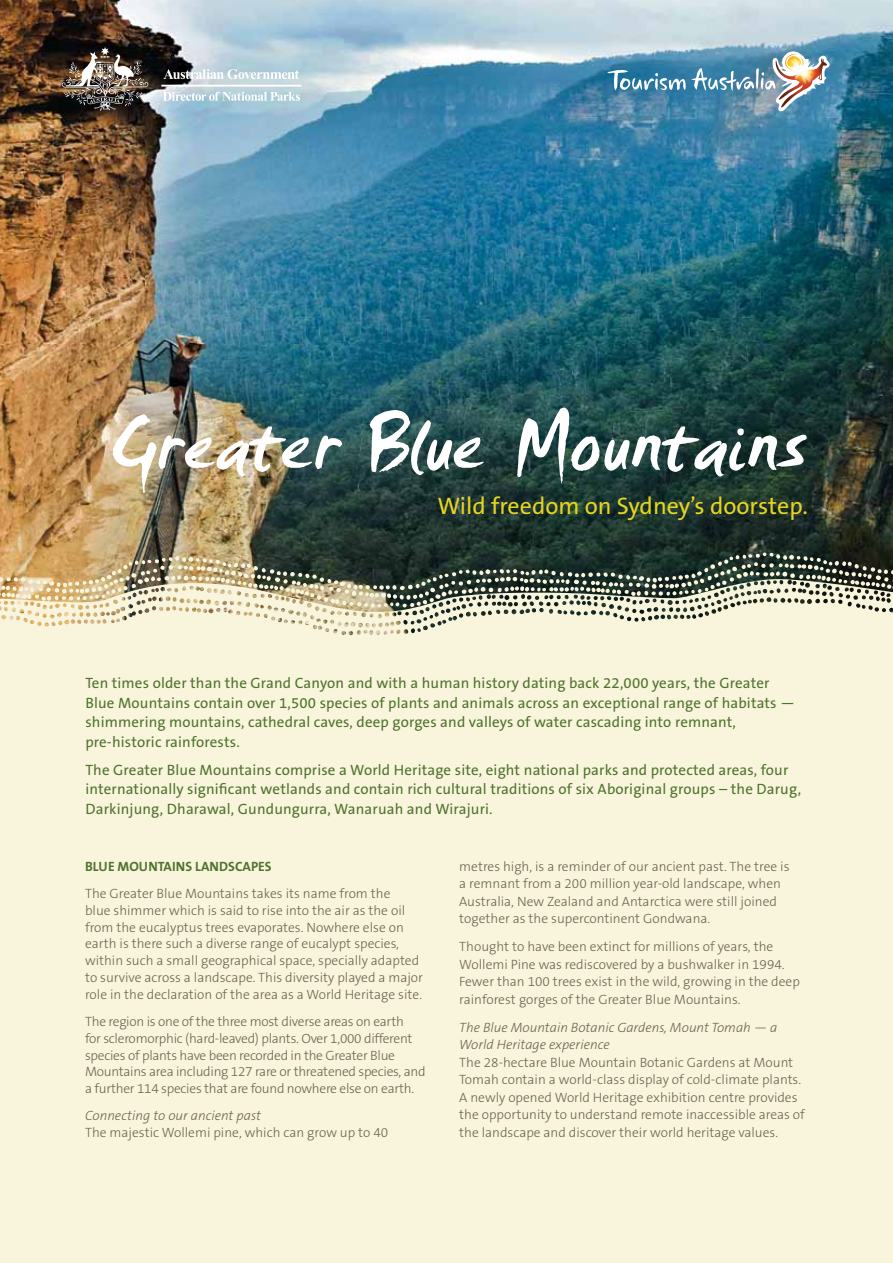
<style>
.page{position:relative;width:893px;height:1263px;background:#fff}
.page>*{position:absolute;margin:0;border:0;box-sizing:border-box;transform-origin:0 0}
.t1{font:82.5px "TA Smudger";color:#fff}
.t2{font:24px "The Sans B5 Plain";color:#e6d422}
.t3{font:15px/19.5px "The Sans B5 Plain";letter-spacing:.01em;color:#4f732e}
.t4{font:300 13.5px/16.8px "The Sans B3";color:#6f6154}
.t5{font:300 13.5px/16.8px "The Sans B3";letter-spacing:-.02em;color:#6f6154}
.t6{font:italic 300 13.5px/17.4px "The Sans B3";color:#6f6154}
.t7{font:700 13.5px "The Sans B7";letter-spacing:.005em;color:#4f732e}
</style>
<div class="page">
<img style="left:0;top:0;width:893px;height:552px">
<svg style="left:0;top:552px;width:893px;height:19px"></svg>
<div style="left:0;top:571px;width:893px;height:692px;background:#f9f5dc"></div>
<img style="left:769px;top:48px;width:64px;height:66px">
<img style="left:607px;top:54px;width:220px;height:53px">
<img style="left:62px;top:47px;width:86px;height:64px">
<svg style="left:163px;top:69px;width:136px;height:10px"></svg>
<hr style="left:161px;top:85px;width:140px;height:2px;background:#fff">
<svg style="left:163px;top:92px;width:137px;height:9px"></svg>
<h1 class="t1" style="left:109px;top:395px;width:701px">Greater Blue Mountains</h1>
<h2 class="t2" style="left:437px;top:493px;width:372px">Wild freedom on Sydney’s doorstep.</h2>
<p class="t3" style="left:85px;top:674px;width:711px">Ten times older than the Grand Canyon and with a human history dating back 22,000 years, the Greater Blue Mountains contain over 1,500 species of plants and animals across an exceptional range of habitats — shimmering mountains, cathedral caves, deep gorges and valleys of water cascading into remnant, pre-historic rainforests.</p>
<p class="t3" style="left:85px;top:761px;width:717px">The Greater Blue Mountains comprise a World Heritage site, eight national parks and protected areas, four internationally significant wetlands and contain rich cultural traditions of six Aboriginal groups – the Darug,<br>Darkinjung, Dharawal, Gundungurra, Wanaruah and Wirajuri.</p>
<p class="t7" style="left:85px;top:859px;width:188px">BLUE MOUNTAINS LANDSCAPES</p>
<p class="t4" style="left:85px;top:886px;width:339px">The Greater Blue Mountains takes its name from the<br>blue shimmer which is said to rise into the air as the oil from the eucalyptus trees evaporates. Nowhere else on earth is there such a diverse range of eucalypt species, within such a small geographical space, specially adapted to survive across a landscape. This diversity played a major role in the declaration of the area as a World Heritage site.</p>
<p class="t5" style="left:85px;top:1014px;width:342px">The region is one of the three most diverse areas on earth<br>for scleromorphic (hard-leaved) plants. Over 1,000 different species of plants have been recorded in the Greater Blue Mountains area including 127 rare or threatened species, and a further 114 species that are found nowhere else on earth.</p>
<p class="t6" style="left:85px;top:1108px;width:178px">Connecting to our ancient past</p>
<p class="t4" style="left:85px;top:1125px;width:305px">The majestic Wollemi pine, which can grow up to 40</p>
<p class="t4" style="left:459px;top:858px;width:332px;line-height:17.4px">metres high, is a reminder of our ancient past. The tree is a remnant from a 200 million year-old landscape, when Australia, New Zealand and Antarctica were still joined together as the supercontinent Gondwana.</p>
<p class="t4" style="left:459px;top:938px;width:342px;line-height:17.4px">Thought to have been extinct for millions of years, the Wollemi Pine was rediscovered by a bushwalker in 1994.<br>Fewer than 100 trees exist in the wild, growing in the deep rainforest gorges of the Greater Blue Mountains.</p>
<p class="t6" style="left:459px;top:1019px;width:320px">The Blue Mountain Botanic Gardens, Mount Tomah — a<br>World Heritage experience</p>
<p class="t4" style="left:459px;top:1054px;width:347px;line-height:17.7px">The 28-hectare Blue Mountain Botanic Gardens at Mount Tomah contain a world-class display of cold-climate plants.<br>A newly opened World Heritage exhibition centre provides the opportunity to understand remote inaccessible areas of the landscape and discover their world heritage values.</p>
</div>
